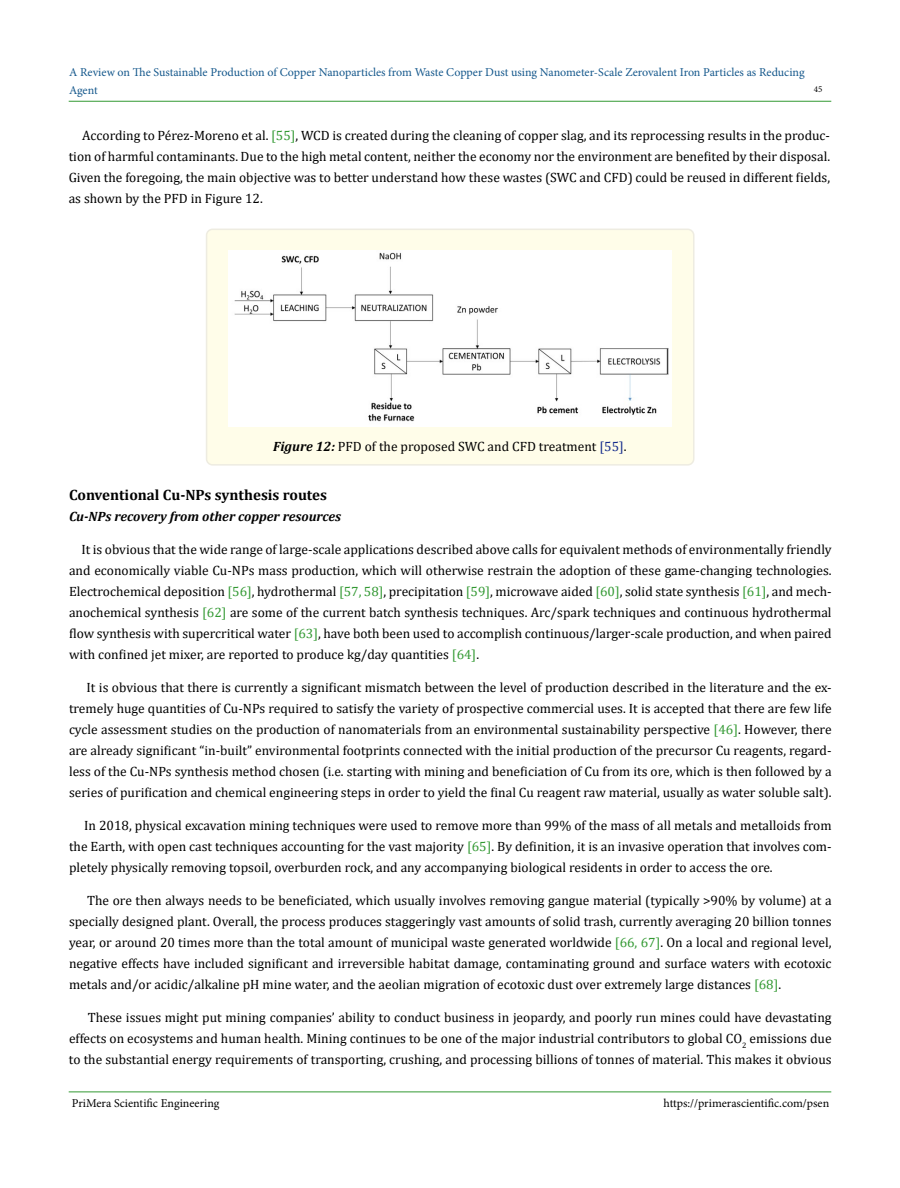
<style>
.page{position:relative;width:900px;height:1188px;background:#fff}
.page>*{position:absolute;margin:0;border:0;box-sizing:border-box;transform-origin:0 0}
.t1{font:700 15px "Cambria";color:#000}
.t2{font:13.5px/21px "Cambria";color:#000;text-align:justify}
.t3{font:italic 700 13.5px "Cambria";color:#000}
.t4{font:12px/18px "Minion Pro";letter-spacing:-.005em;color:#15588c}
.t5{font:12px "Minion Pro";color:#000}
.t6{font:9px "Minion Pro";color:#000}
.s1{color:#393}
.s2{font-weight:700;font-style:italic}
.s3{color:#152c8c}
</style>
<div class="page">
<hr style="left:69px;top:1092px;width:762px;height:1px;background:#393">
<hr style="left:69px;top:101px;width:762px;height:1px;background:#393">
<div style="left:207px;top:229px;width:487px;height:236px;background:#fffde9;border-radius:6px"></div>
<div style="left:206px;top:229px;width:488px;height:237px;border:2px solid #eeece1;border-radius:6px"></div>
<img style="left:228px;top:251px;width:444px;height:175px">
<p class="t4" style="left:69px;top:63px;width:737px">A Review on The Sustainable Production of Copper Nanoparticles from Waste Copper Dust using Nanometer-Scale Zerovalent Iron Particles as Reducing<br>Agent</p>
<p class="t6" style="left:814px;top:83px;width:10px">45</p>
<p class="t2" style="left:69px;top:125px;width:763px;text-indent:14px">According to Pérez-Moreno et al. <span class="s1">[55]</span>, WCD is created during the cleaning of copper slag, and its reprocessing results in the produc&shy;tion of harmful contaminants. Due to the high metal content, neither the economy nor the environment are benefited by their disposal.<br>Given the foregoing, the main objective was to better understand how these wastes (SWC and CFD) could be reused in different fields, as shown by the PFD in Figure 12.</p>
<p class="t2" style="left:273px;top:436px;width:355px"><span class="s2">Figure 12:</span> PFD of the proposed SWC and CFD treatment <span class="s3">[55]</span>.</p>
<p class="t1" style="left:69px;top:485px;width:260px">Conventional Cu-NPs synthesis routes</p>
<p class="t3" style="left:69px;top:507px;width:274px">Cu-NPs recovery from other copper resources</p>
<p class="t2" style="left:69px;top:539px;width:764px;text-indent:12px">It is obvious that the wide range of large-scale applications described above calls for equivalent methods of environmentally friendly and economically viable Cu-NPs mass production, which will otherwise restrain the adoption of these game-changing technologies.<br>Electrochemical deposition <span class="s1">[56]</span>, hydrothermal <span class="s1">[57, 58]</span>, precipitation <span class="s1">[59]</span>, microwave aided <span class="s1">[60]</span>, solid state synthesis <span class="s1">[61]</span>, and mech&shy;anochemical synthesis <span class="s1">[62]</span> are some of the current batch synthesis techniques. Arc/spark techniques and continuous hydrothermal flow synthesis with supercritical water <span class="s1">[63]</span>, have both been used to accomplish continuous/larger-scale production, and when paired with confined jet mixer, are reported to produce kg/day quantities <span class="s1">[64]</span>.</p>
<p class="t2" style="left:69px;top:677px;width:764px;text-indent:17px">It is obvious that there is currently a significant mismatch between the level of production described in the literature and the ex&shy;tremely huge quantities of Cu-NPs required to satisfy the variety of prospective commercial uses. It is accepted that there are few life cycle assessment studies on the production of nanomaterials from an environmental sustainability perspective <span class="s1">[46]</span>. However, there are already significant “in-built” environmental footprints connected with the initial production of the precursor Cu reagents, regard&shy;less of the Cu-NPs synthesis method chosen (i.e. starting with mining and beneficiation of Cu from its ore, which is then followed by a series of purification and chemical engineering steps in order to yield the final Cu reagent raw material, usually as water soluble salt).</p>
<p class="t2" style="left:69px;top:815px;width:764px;text-indent:15px">In 2018, physical excavation mining techniques were used to remove more than 99% of the mass of all metals and metalloids from the Earth, with open cast techniques accounting for the vast majority <span class="s1">[65]</span>. By definition, it is an invasive operation that involves com&shy;pletely physically removing topsoil, overburden rock, and any accompanying biological residents in order to access the ore.</p>
<p class="t2" style="left:69px;top:890px;width:764px;text-indent:18px">The ore then always needs to be beneficiated, which usually involves removing gangue material (typically &gt;90% by volume) at a specially designed plant. Overall, the process produces staggeringly vast amounts of solid trash, currently averaging 20 billion tonnes year, or around 20 times more than the total amount of municipal waste generated worldwide <span class="s1">[66, 67]</span>. On a local and regional level, negative effects have included significant and irreversible habitat damage, contaminating ground and surface waters with ecotoxic metals and/or acidic/alkaline pH mine water, and the aeolian migration of ecotoxic dust over extremely large distances <span class="s1">[68]</span>.</p>
<p class="t2" style="left:69px;top:1007px;width:764px;text-indent:19px">These issues might put mining companies’ ability to conduct business in jeopardy, and poorly run mines could have devastating effects on ecosystems and human health. Mining continues to be one of the major industrial contributors to global CO<sub>2</sub> emissions due to the substantial energy requirements of transporting, crushing, and processing billions of tonnes of material. This makes it obvious</p>
<p class="t5" style="left:72px;top:1095px;width:149px">PriMera Scientific Engineering</p>
<p class="t5" style="left:664px;top:1095px;width:167px">https://primerascientific.com/psen</p>
</div>
